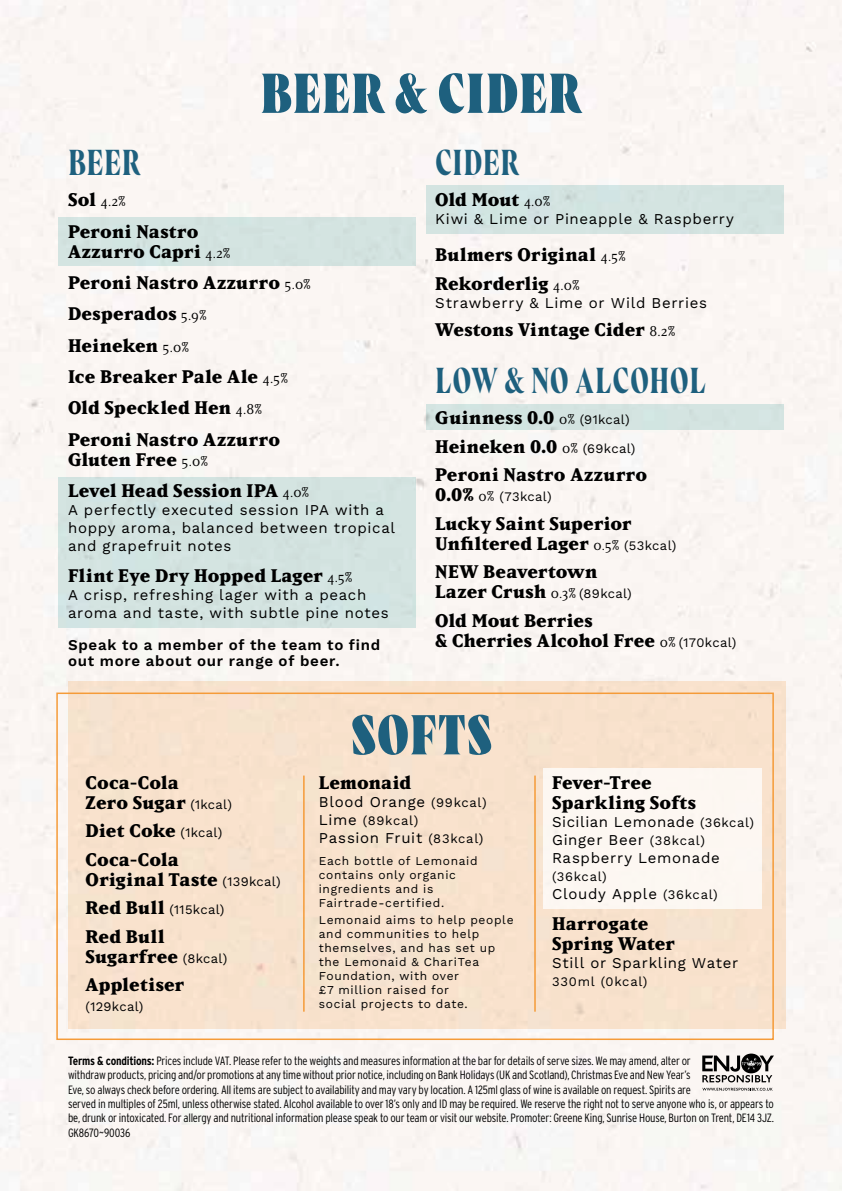
<style>
.page{position:relative;width:842px;height:1191px;background:#fff}
.page>*{position:absolute;margin:0;border:0;box-sizing:border-box;transform-origin:0 0}
.t1{font:800 56px "Wayfinder CF";letter-spacing:.02em;color:#1e607e}
.t2{font:36px "Wayfinder CF";letter-spacing:.015em;color:#1e607e}
.t3{font:800 18px/20px "Matrix IIOT";letter-spacing:.01em;color:#000}
.t4{font:15px/18px "Work Sans";letter-spacing:.045em;color:#000}
.t5{font:600 15px "Work Sans";letter-spacing:.05em;color:#000}
.t6{font:14px "Matrix IIOT";color:#000}
.t7{font:13px "Work Sans";letter-spacing:.035em;color:#000}
.t8{font:13px "Work Sans";letter-spacing:.06em;color:#000}
.t9{font:300 condensed 12px/14.4px "Interstate";letter-spacing:-.02em;color:#000}
.t10{font:12px/14px "Work Sans";letter-spacing:.055em;color:#000}
.s1{font-weight:800;font-size:18px}
.s2{font-weight:400;font-size:14px}
.s3{font-family:"Work Sans";font-weight:400;font-size:13px}
.s4{font-family:"Matrix IIOT";font-weight:800;font-size:18px}
.s5{font-family:"Matrix IIOT";font-size:14px}
.s6{font-size:13px}
.s7{font-size:15px}
.s8{font-weight:700}
</style>
<div class="page">
<svg style="left:741px;top:1053px;width:20px;height:20px"></svg>
<svg style="left:702px;top:1055px;width:72px;height:36px"></svg>
<div style="left:68px;top:680px;width:718px;height:348px;background:#f8e2cd"></div>
<div style="left:56px;top:692px;width:718px;height:348px;border:2px solid #f59b38"></div>
<div style="left:543px;top:768px;width:218px;height:140px;background:#fdf7f2"></div>
<hr style="left:303px;top:775px;width:2px;height:236px;background:#f59b38">
<hr style="left:534px;top:775px;width:2px;height:236px;background:#f59b38">
<div style="left:59px;top:477px;width:357px;height:150px;background:#d3e4e1"></div>
<div style="left:59px;top:217px;width:357px;height:48px;background:#d4e4e1"></div>
<div style="left:426px;top:404px;width:357px;height:26px;background:#d4e4e1"></div>
<div style="left:426px;top:186px;width:357px;height:48px;background:#d3e4e1"></div>
<h1 class="t1" style="left:260px;top:61px;width:323px">BEER &amp; CIDER</h1>
<h2 class="t2" style="left:68px;top:141px;width:74px">BEER</h2>
<p class="t6" style="left:68px;top:193px;width:59px"><span class="s1">Sol</span> 4.2%</p>
<h3 class="t3" style="left:68px;top:221px;width:164px">Peroni Nastro<br>Azzurro Capri <span class="s2">4.2%</span></h3>
<h3 class="t3" style="left:68px;top:266px;width:244px;line-height:31.4px">Peroni Nastro Azzurro <span class="s2">5.0%<br></span>Desperados <span class="s2">5.9%<br></span>Heineken <span class="s2">5.0%<br></span>Ice Breaker Pale Ale <span class="s2">4.5%<br></span>Old Speckled Hen <span class="s2">4.8%<br></span>Peroni Nastro Azzurro</h3>
<h3 class="t3" style="left:68px;top:443px;width:243px;line-height:31.4px">Gluten Free <span class="s2">5.0%<br></span>Level Head Session IPA <span class="s2">4.0%</span></h3>
<p class="t4" style="left:68px;top:500px;width:329px">A perfectly executed session IPA with a hoppy aroma, balanced between tropical and grapefruit notes</p>
<h3 class="t3" style="left:68px;top:565px;width:286px">Flint Eye Dry Hopped Lager <span class="s2">4.5%</span></h3>
<p class="t4" style="left:68px;top:585px;width:322px">A crisp, refreshing lager with a peach aroma and taste, with subtle pine notes</p>
<h2 class="t2" style="left:435px;top:141px;width:86px">CIDER</h2>
<h3 class="t3" style="left:435px;top:189px;width:117px">Old Mout <span class="s2">4.0%</span></h3>
<p class="t4" style="left:435px;top:209px;width:300px">Kiwi &amp; Lime or Pineapple &amp; Raspberry</p>
<h3 class="t3" style="left:435px;top:240px;width:192px;line-height:28.6px">Bulmers Original <span class="s2">4.5%<br></span>Rekorderlig <span class="s2">4.0%</span></h3>
<p class="t4" style="left:435px;top:293px;width:273px">Strawberry &amp; Lime or Wild Berries</p>
<h3 class="t3" style="left:435px;top:319px;width:242px">Westons Vintage Cider <span class="s2">8.2%</span></h3>
<h2 class="t2" style="left:435px;top:359px;width:272px">LOW &amp; NO ALCOHOL</h2>
<h3 class="t3" style="left:435px;top:403px;width:214px;line-height:28.6px">Guinness 0.0 <span class="s2">0%</span> <span class="s3">(91kcal)<br></span>Heineken 0.0 <span class="s2">0%</span> <span class="s3">(69kcal)<br></span>Peroni Nastro Azzurro</h3>
<p class="t7" style="left:435px;top:487px;width:118px"><span class="s4">0.0%</span> <span class="s5">0%</span> (73kcal)</p>
<h3 class="t3" style="left:435px;top:513px;width:243px">Lucky Saint Superior<br>Unfiltered Lager <span class="s2">0.5%</span> <span class="s3">(53kcal)</span></h3>
<h3 class="t3" style="left:435px;top:561px;width:198px">NEW Beavertown<br>Lazer Crush <span class="s2">0.3%</span> <span class="s3">(89kcal)</span></h3>
<h3 class="t3" style="left:435px;top:610px;width:159px">Old Mout Berries</h3>
<p class="t5" style="left:68px;top:636px;width:314px">Speak to a member of the team to find</p>
<h3 class="t3" style="left:435px;top:630px;width:303px">&amp; Cherries Alcohol Free <span class="s2">0%</span> <span class="s3">(170kcal)</span></h3>
<p class="t5" style="left:68px;top:652px;width:273px">out more about our range of beer.</p>
<h3 class="t3" style="left:86px;top:772px;width:148px">Coca-Cola<br>Zero Sugar <span class="s3">(1kcal)</span></h3>
<h3 class="t3" style="left:86px;top:816px;width:138px;line-height:28.6px">Diet Coke <span class="s3">(1kcal)<br></span>Coca-Cola</h3>
<h3 class="t3" style="left:86px;top:869px;width:197px">Original Taste <span class="s3">(139kcal)</span></h3>
<p class="t7" style="left:86px;top:900px;width:140px"><span class="s4">Red Bull</span> (115kcal)</p>
<h3 class="t3" style="left:86px;top:926px;width:143px">Red Bull<br>Sugarfree <span class="s3">(8kcal)</span></h3>
<h3 class="t3" style="left:86px;top:974px;width:100px">Appletiser</h3>
<p class="t7" style="left:86px;top:997px;width:59px">(129kcal)</p>
<h1 class="t1" style="left:351px;top:702px;width:143px">SOFTS</h1>
<h3 class="t3" style="left:319px;top:772px;width:94px">Lemonaid</h3>
<p class="t4" style="left:319px;top:792px;width:169px">Blood Orange <span class="s6">(99kcal)</span></p>
<p class="t7" style="left:319px;top:810px;width:101px"><span class="s7">Lime</span> (89kcal)</p>
<p class="t4" style="left:319px;top:828px;width:166px">Passion Fruit <span class="s6">(83kcal)</span></p>
<p class="t10" style="left:319px;top:853px;width:160px">Each bottle of Lemonaid contains only organic ingredients and is<br>Fairtrade-certified.</p>
<p class="t10" style="left:319px;top:912px;width:196px">Lemonaid aims to help people and communities to help themselves, and has set up the Lemonaid &amp; ChariTea<br>Foundation, with over<br>£7 million raised for<br>social projects to date.</p>
<h3 class="t3" style="left:552px;top:772px;width:145px">Fever-Tree<br>Sparkling Softs</h3>
<p class="t4" style="left:552px;top:812px;width:204px">Sicilian Lemonade <span class="s6">(36kcal)<br></span>Ginger Beer <span class="s6">(38kcal)<br></span>Raspberry Lemonade</p>
<p class="t7" style="left:552px;top:866px;width:56px">(36kcal)</p>
<p class="t4" style="left:552px;top:884px;width:167px">Cloudy Apple <span class="s6">(36kcal)</span></p>
<h3 class="t3" style="left:552px;top:913px;width:124px">Harrogate<br>Spring Water</h3>
<p class="t4" style="left:552px;top:953px;width:188px">Still or Sparkling Water</p>
<p class="t8" style="left:552px;top:971px;width:97px">330ml (0kcal)</p>
<p class="t9" style="left:68px;top:1053px;width:707px"><span class="s8">Terms &amp; conditions:</span> Prices include VAT. Please refer to the weights and measures information at the bar for details of serve sizes. We may amend, alter or<br>withdraw products, pricing and/or promotions at any time without prior notice, including on Bank Holidays (UK and Scotland), Christmas Eve and New Year’s<br>Eve, so always check before ordering. All items are subject to availability and may vary by location. A 125ml glass of wine is available on request. Spirits are<br>served in multiples of 25ml, unless otherwise stated. Alcohol available to over 18’s only and ID may be required. We reserve the right not to serve anyone who is, or appears to be, drunk or intoxicated. For allergy and nutritional information please speak to our team or visit our website. Promoter: Greene King, Sunrise House, Burton on Trent, DE14 3JZ.<br>GK8670~90036</p>
</div>
